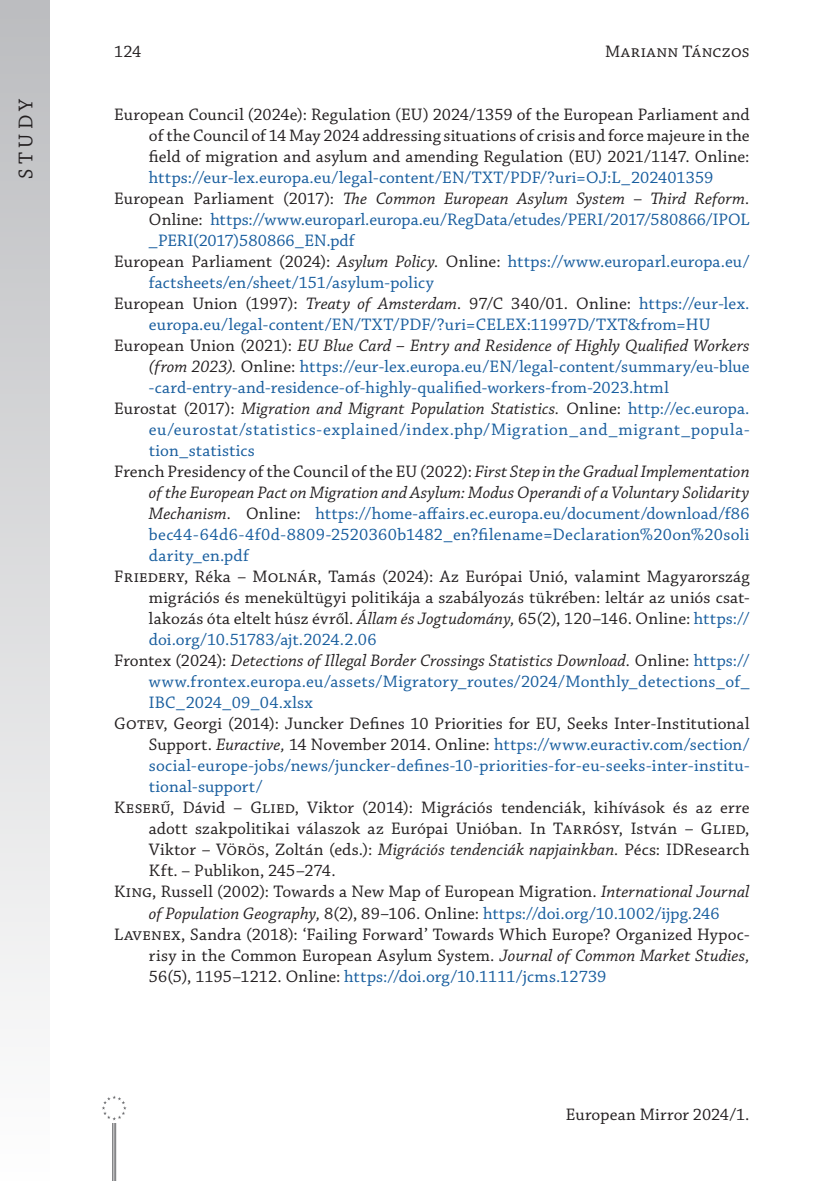
<style>
.page{position:relative;width:834px;height:1181px;background:#fff}
.page>*{position:absolute;margin:0;border:0;box-sizing:border-box;transform-origin:0 0}
.t1{font:21px "Chaparral Pro";letter-spacing:.21em;color:#231f20}
._6__Bibliography_item{font:17.5px/21px "Chaparral Pro";letter-spacing:.01em;color:#175d9e;text-align:justify}
._6__Bibliography_item-2{font:17.5px/21px "Chaparral Pro";letter-spacing:.005em;color:#231f20;text-align:justify}
._6__Bibliography_item-3{font:17.5px "Chaparral Pro";letter-spacing:.025em;color:#231f20}
.s1{color:#175d9e}
.s2{color:#231f20}
.s3{font-style:italic;color:#231f20}
.s4{font-style:italic}
</style>
<div class="page">
<div style="left:0;top:0;width:50px;height:1181px;background:linear-gradient(to bottom,#bbbcbf,#fefefe)"></div>
<hr style="left:112px;top:1107px;width:1px;height:74px;background:#6c6d70">
<hr style="left:114px;top:1107px;width:1px;height:74px;background:#6c6d70">
<hr style="left:115px;top:1107px;width:1px;height:74px;background:#6c6d70">
<div style="left:99px;top:1093px;width:30px;height:29px;background:#fff"></div>
<svg style="left:102px;top:1095px;width:24px;height:25px"></svg>
<p class="_6__Bibliography_item-2" style="left:114px;top:42px;width:29px">124</p>
<p class="_6__Bibliography_item-3" style="left:605px;top:42px;width:146px">Mariann Tánczos</p>
<p class="t1" style="left:14px;top:179px;width:82px;rotate:-90deg">STUDY</p>
<p class="_6__Bibliography_item-2" style="left:149px;top:105px;width:602px;text-indent:-35px">European Council (2024e): Regulation (EU) 2024/1359 of the European Parliament and of the Council of 14 May 2024 addressing situations of crisis and force majeure in the field of migration and asylum and amending Regulation (EU) 2021/1147. Online: <span class="s1">https://eur-lex.europa.eu/legal-content/EN/TXT/PDF/?uri=OJ:L_202401359</span></p>
<p class="_6__Bibliography_item" style="left:149px;top:189px;width:602px;text-indent:-35px"><span class="s2">European Parliament (2017):</span> <span class="s3">The Common European Asylum System</span> <span class="s2">–</span> <span class="s3">Third Reform.<br></span><span class="s2">Online:</span> https://www.europarl.europa.eu/RegData/etudes/PERI/2017/580866/IPOL _PERI(2017)580866_EN.pdf</p>
<p class="_6__Bibliography_item" style="left:149px;top:252px;width:602px;text-indent:-35px"><span class="s2">European Parliament (2024):</span> <span class="s3">Asylum Policy.</span> <span class="s2">Online:</span> https://www.europarl.europa.eu/ factsheets/en/sheet/151/asylum-policy</p>
<p class="_6__Bibliography_item" style="left:114px;top:294px;width:636px;text-align:center"><span class="s2">European Union (1997):</span> <span class="s3">Treaty of Amsterdam.</span> <span class="s2">97/C 340/01. Online:</span> https://eur-lex. europa.eu/legal-content/EN/TXT/PDF/?uri=CELEX:11997D/TXT&amp;from=HU</p>
<p class="_6__Bibliography_item" style="left:149px;top:336px;width:602px;text-indent:-35px"><span class="s2">European Union (2021):</span> <span class="s3">EU Blue Card – Entry and Residence of Highly Qualified Workers (from 2023).</span> <span class="s2">Online:</span> https://eur-lex.europa.eu/EN/legal-content/summary/eu-blue -card-entry-and-residence-of-highly-qualified-workers-from-2023.html</p>
<p class="_6__Bibliography_item" style="left:149px;top:399px;width:602px;text-indent:-35px"><span class="s2">Eurostat (2017):</span> <span class="s3">Migration and Migrant Population Statistics.</span> <span class="s2">Online:</span> http://ec.europa. eu/eurostat/statistics-explained/index.php/Migration_and_migrant_popula&shy;tion_statistics</p>
<p class="_6__Bibliography_item" style="left:149px;top:462px;width:602px;text-indent:-35px"><span class="s2">French Presidency of the Council of the EU (2022):</span> <span class="s3">First Step in the Gradual Implementation of the European Pact on Migration and Asylum: Modus Operandi of a Voluntary Solidarity Mechanism.</span> <span class="s2">Online:</span> https://home-affairs.ec.europa.eu/document/download/f86 bec44-64d6-4f0d-8809-2520360b1482_en?filename=Declaration%20on%20soli darity_en.pdf</p>
<p class="_6__Bibliography_item-2" style="left:149px;top:567px;width:602px;text-indent:-35px">Friedery, Réka – Molnár, Tamás (2024): Az Európai Unió, valamint Magyarország migrációs és menekültügyi politikája a szabályozás tükrében: leltár az uniós csat&shy;lakozás óta eltelt húsz évről. <span class="s4">Állam és Jogtudomány,</span> 65(2), 120–146. Online: <span class="s1">https:// doi.org/10.51783/ajt.2024.2.06</span></p>
<p class="_6__Bibliography_item" style="left:149px;top:651px;width:602px;text-indent:-35px"><span class="s2">Frontex (2024):</span> <span class="s3">Detections of Illegal Border Crossings Statistics Download.</span> <span class="s2">Online:</span> https:// www.frontex.europa.eu/assets/Migratory_routes/2024/Monthly_detections_of_ IBC_2024_09_04.xlsx</p>
<p class="_6__Bibliography_item" style="left:149px;top:714px;width:602px;text-indent:-35px"><span class="s2">Gotev, Georgi (2014): Juncker Defines 10 Priorities for EU, Seeks Inter-Institutional Support.</span> <span class="s3">Euractive,</span> <span class="s2">14 November 2014. Online:</span> https://www.euractiv.com/section/ social-europe-jobs/news/juncker-defines-10-priorities-for-eu-seeks-inter-institu&shy;tional-support/</p>
<p class="_6__Bibliography_item-2" style="left:149px;top:798px;width:602px;text-indent:-35px">Keserű, Dávid – Glied, Viktor (2014): Migrációs tendenciák, kihívások és az erre adott szakpolitikai válaszok az Európai Unióban. In Tarrósy, István – Glied, Viktor – Vörös, Zoltán (eds.): <span class="s4">Migrációs tendenciák napjainkban.</span> Pécs: IDResearch Kft. – Publikon, 245–274.</p>
<p class="_6__Bibliography_item-2" style="left:114px;top:882px;width:636px;text-align:center">King, Russell (2002): Towards a New Map of European Migration. <span class="s4">International Journal of Population Geography,</span> 8(2), 89<span class="s4">–</span>106. Online: <span class="s1">https://doi.org/10.1002/ijpg.246</span></p>
<p class="_6__Bibliography_item-2" style="left:149px;top:924px;width:602px;text-indent:-35px">Lavenex, Sandra (2018): ‘Failing Forward’ Towards Which Europe? Organized Hypoc&shy;risy in the Common European Asylum System. <span class="s4">Journal of Common Market Studies, </span>56(5), 1195–1212. Online: <span class="s1">https://doi.org/10.1111/jcms.12739</span></p>
<p class="_6__Bibliography_item-2" style="left:565px;top:1105px;width:185px">European Mirror 2024/1.</p>
</div>
